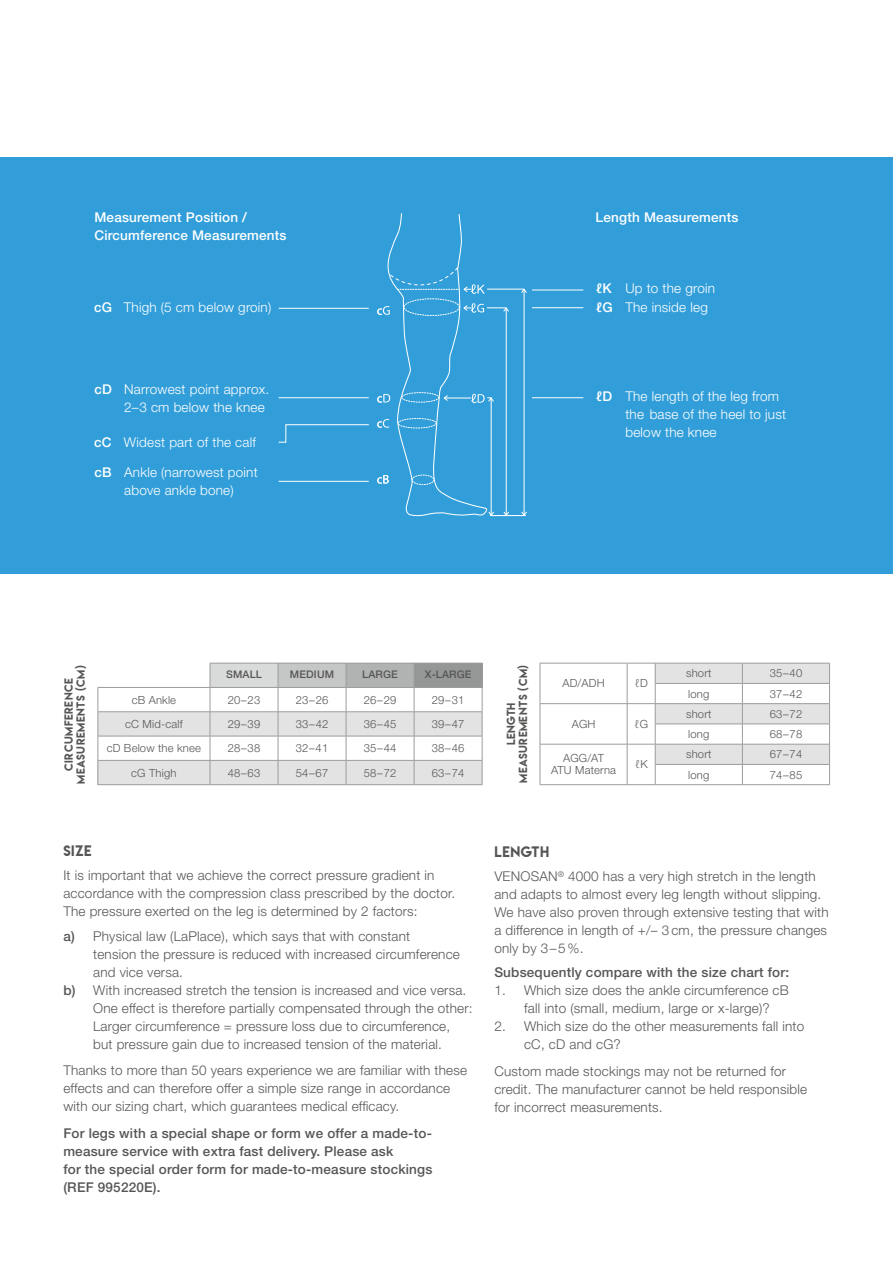
<style>
.page{position:relative;width:893px;height:1263px;background:#fff}
.page>*{position:absolute;margin:0;border:0;box-sizing:border-box;transform-origin:0 0}
.t1{font:300 13.5px/18px "Helvetica Neue LT Std";letter-spacing:.015em;color:#565655}
.t2{font:300 13.5px/18px "Helvetica Neue LT Std";letter-spacing:.015em;color:#fff}
.t3{font:500 13.5px/18px "Helvetica Neue LT Std";letter-spacing:.015em;color:#565655}
.t4{font:500 13.5px/18px "Helvetica Neue LT Std";letter-spacing:.015em;color:#fff}
.t5{font:300 11.25px/12px "Helvetica Neue LT Std";letter-spacing:.015em;color:#565655;text-align:center}
.t6{font:500 10.5px "Helvetica Neue LT Std";letter-spacing:.015em;color:#565655}
.t7{font:6.6px "Lemon Milk";letter-spacing:.1em;color:#565655}
.t8{font:5.1px "Lemon Milk";letter-spacing:.1em;color:#565655}
.s1{font-weight:500}
</style>
<div class="page">
<div style="left:0;top:157px;width:893px;height:417px;background:#329ed9"></div>
<hr style="left:540px;top:663px;width:87px;height:1px;background:#9c9c9c">
<hr style="left:540px;top:703px;width:87px;height:1px;background:#9c9c9c">
<hr style="left:540px;top:744px;width:87px;height:1px;background:#9c9c9c">
<svg style="left:540px;top:663px;width:1px;height:121px"></svg>
<hr style="left:540px;top:784px;width:87px;height:1px;background:#9c9c9c">
<svg style="left:627px;top:663px;width:203px;height:122px"></svg>
<hr style="left:655px;top:784px;width:87px;height:1px;background:#9c9c9c">
<hr style="left:742px;top:784px;width:88px;height:1px;background:#9c9c9c">
<svg style="left:377px;top:213px;width:150px;height:304px"></svg>
<hr style="left:279px;top:308px;width:90px;height:1px;background:#fff">
<hr style="left:532px;top:290px;width:51px;height:1px;background:#fff">
<hr style="left:279px;top:397px;width:90px;height:1px;background:#fff">
<hr style="left:532px;top:307px;width:51px;height:1px;background:#fff">
<hr style="left:279px;top:481px;width:90px;height:1px;background:#fff">
<svg style="left:278px;top:424px;width:91px;height:19px"></svg>
<hr style="left:532px;top:397px;width:51px;height:1px;background:#fff">
<svg style="left:98px;top:663px;width:385px;height:122px"></svg>
<hr style="left:98px;top:784px;width:112px;height:1px;background:#9c9c9c">
<hr style="left:210px;top:784px;width:68px;height:1px;background:#9c9c9c">
<hr style="left:278px;top:784px;width:68px;height:1px;background:#9c9c9c">
<hr style="left:346px;top:784px;width:68px;height:1px;background:#9c9c9c">
<hr style="left:414px;top:784px;width:68px;height:1px;background:#9c9c9c">
<p class="t4" style="left:94px;top:210px;width:194px">Measurement Position /<br>Circumference Measurements</p>
<p class="t4" style="left:596px;top:210px;width:144px">Length Measurements</p>
<p class="t2" style="left:94px;top:299px;width:179px"><span class="s1">cG</span> Thigh (5 cm below groin)</p>
<p class="t2" style="left:124px;top:381px;width:147px;text-indent:-30px"><span class="s1">cD</span> Narrowest point approx.<br>2–3 cm below the knee</p>
<p class="t2" style="left:94px;top:434px;width:163px"><span class="s1">cC</span> Widest part of the calf</p>
<p class="t2" style="left:94px;top:464px;width:165px;text-align:center"><span class="s1">cB</span> Ankle (narrowest point above ankle bone)</p>
<p class="t2" style="left:596px;top:280px;width:121px;line-height:18.5px"><span class="s1">ℓK</span> Up to the groin <span class="s1">ℓG</span> The inside leg</p>
<p class="t2" style="left:625px;top:388px;width:162px;text-indent:-30px"><span class="s1">ℓD</span> The length of the leg from the base of the heel to just below the knee</p>
<p class="t8" style="left:80px;top:784px;width:120px;rotate:-90deg">MEASUREMENTS (CM)</p>
<p class="t8" style="left:68px;top:771px;width:94px;rotate:-90deg">CIRCUMFERENCE</p>
<p class="t6" style="left:226px;top:670px;width:37px">SMALL</p>
<p class="t6" style="left:290px;top:670px;width:46px">MEDIUM</p>
<p class="t6" style="left:362px;top:670px;width:37px">LARGE</p>
<p class="t6" style="left:425px;top:670px;width:48px">X-LARGE</p>
<p class="t5" style="left:132px;top:694px;width:46px">cB Ankle</p>
<p class="t5" style="left:228px;top:694px;width:34px">20 – 23</p>
<p class="t5" style="left:296px;top:694px;width:34px">23 – 26</p>
<p class="t5" style="left:364px;top:694px;width:34px">26 – 29</p>
<p class="t5" style="left:432px;top:694px;width:34px">29 – 31</p>
<p class="t5" style="left:125px;top:719px;width:59px">cC Mid-calf</p>
<p class="t5" style="left:228px;top:719px;width:34px">29 – 39</p>
<p class="t5" style="left:296px;top:719px;width:34px">33 – 42</p>
<p class="t5" style="left:364px;top:719px;width:34px">36 – 45</p>
<p class="t5" style="left:432px;top:719px;width:34px">39 – 47</p>
<p class="t5" style="left:107px;top:743px;width:96px">cD Below the knee</p>
<p class="t5" style="left:228px;top:743px;width:34px">28 – 38</p>
<p class="t5" style="left:296px;top:743px;width:34px">32 – 41</p>
<p class="t5" style="left:364px;top:743px;width:34px">35 – 44</p>
<p class="t5" style="left:432px;top:743px;width:34px">38 – 46</p>
<p class="t5" style="left:131px;top:767px;width:47px">cG Thigh</p>
<p class="t5" style="left:228px;top:767px;width:34px">48 – 63</p>
<p class="t5" style="left:296px;top:767px;width:34px">54 – 67</p>
<p class="t5" style="left:364px;top:767px;width:34px">58 – 72</p>
<p class="t5" style="left:432px;top:767px;width:34px">63 – 74</p>
<p class="t8" style="left:522px;top:783px;width:120px;rotate:-90deg">MEASUREMENTS (CM)</p>
<p class="t8" style="left:510px;top:745px;width:44px;rotate:-90deg">LENGTH</p>
<p class="t5" style="left:562px;top:678px;width:44px">AD/ADH</p>
<p class="t5" style="left:634px;top:678px;width:15px">ℓD</p>
<p class="t5" style="left:572px;top:719px;width:25px">AGH</p>
<p class="t5" style="left:634px;top:719px;width:16px">ℓG</p>
<p class="t5" style="left:551px;top:753px;width:67px">AGG/AT<br>ATU Materna</p>
<p class="t5" style="left:635px;top:759px;width:15px">ℓK</p>
<p class="t5" style="left:686px;top:668px;width:27px">short</p>
<p class="t5" style="left:770px;top:668px;width:34px">35 – 40</p>
<p class="t5" style="left:688px;top:688px;width:23px">long</p>
<p class="t5" style="left:770px;top:688px;width:34px">37 – 42</p>
<p class="t5" style="left:686px;top:709px;width:27px">short</p>
<p class="t5" style="left:770px;top:709px;width:34px">63 – 72</p>
<p class="t5" style="left:688px;top:729px;width:23px">long</p>
<p class="t5" style="left:770px;top:729px;width:34px">68 – 78</p>
<p class="t5" style="left:686px;top:749px;width:27px">short</p>
<p class="t5" style="left:770px;top:749px;width:34px">67 – 74</p>
<p class="t5" style="left:688px;top:769px;width:23px">long</p>
<p class="t5" style="left:770px;top:769px;width:34px">74 – 85</p>
<p class="t7" style="left:63px;top:850px;width:30px">SIZE</p>
<p class="t1" style="left:63px;top:867px;width:393px">It is important that we achieve the correct pressure gradient in accordance with the compression class prescribed by the doctor.<br>The pressure exerted on the leg is determined by 2 factors:</p>
<p class="t1" style="left:63px;top:928px;width:348px"><span class="s1">a)</span> Physical law (LaPlace), which says that with constant</p>
<p class="t1" style="left:93px;top:946px;width:368px">tension the pressure is reduced with increased circumference</p>
<p class="t1" style="left:93px;top:964px;width:91px">and vice versa.</p>
<p class="t1" style="left:63px;top:982px;width:404px"><span class="s1">b)</span> With increased stretch the tension is increased and vice versa.</p>
<p class="t1" style="left:93px;top:1000px;width:381px">One effect is therefore partially compensated through the other:</p>
<p class="t1" style="left:93px;top:1018px;width:359px">Larger circumference = pressure loss due to circumference,</p>
<p class="t1" style="left:93px;top:1036px;width:350px">but pressure gain due to increased tension of the material.</p>
<p class="t1" style="left:63px;top:1062px;width:405px">Thanks to more than 50 years experience we are familiar with these effects and can therefore offer a simple size range in accordance with our sizing chart, which guarantees medical efficacy.</p>
<p class="t3" style="left:63px;top:1125px;width:371px">For legs with a special shape or form we offer a made-to&shy;measure service with extra fast delivery. Please ask<br>for the special order form for made-to-measure stockings (REF 995220E).</p>
<p class="t7" style="left:494px;top:850px;width:56px">LENGTH</p>
<p class="t1" style="left:494px;top:868px;width:336px">VENOSAN<sup>®</sup> 4000 has a very high stretch in the length and adapts to almost every leg length without slipping.<br>We have also proven through extensive testing that with a difference in length of +/– 3 cm, the pressure changes only by 3–5 %.</p>
<p class="t3" style="left:494px;top:965px;width:296px">Subsequently compare with the size chart for:</p>
<p class="t1" style="left:524px;top:982px;width:266px;text-indent:-30px">1. Which size does the ankle circumference cB fall into (small, medium, large or x-large)?</p>
<p class="t1" style="left:524px;top:1018px;width:282px;text-indent:-30px">2. Which size do the other measurements fall into cC, cD and cG?</p>
<p class="t1" style="left:494px;top:1063px;width:314px">Custom made stockings may not be returned for credit. The manufacturer cannot be held responsible for incorrect measurements.</p>
</div>
